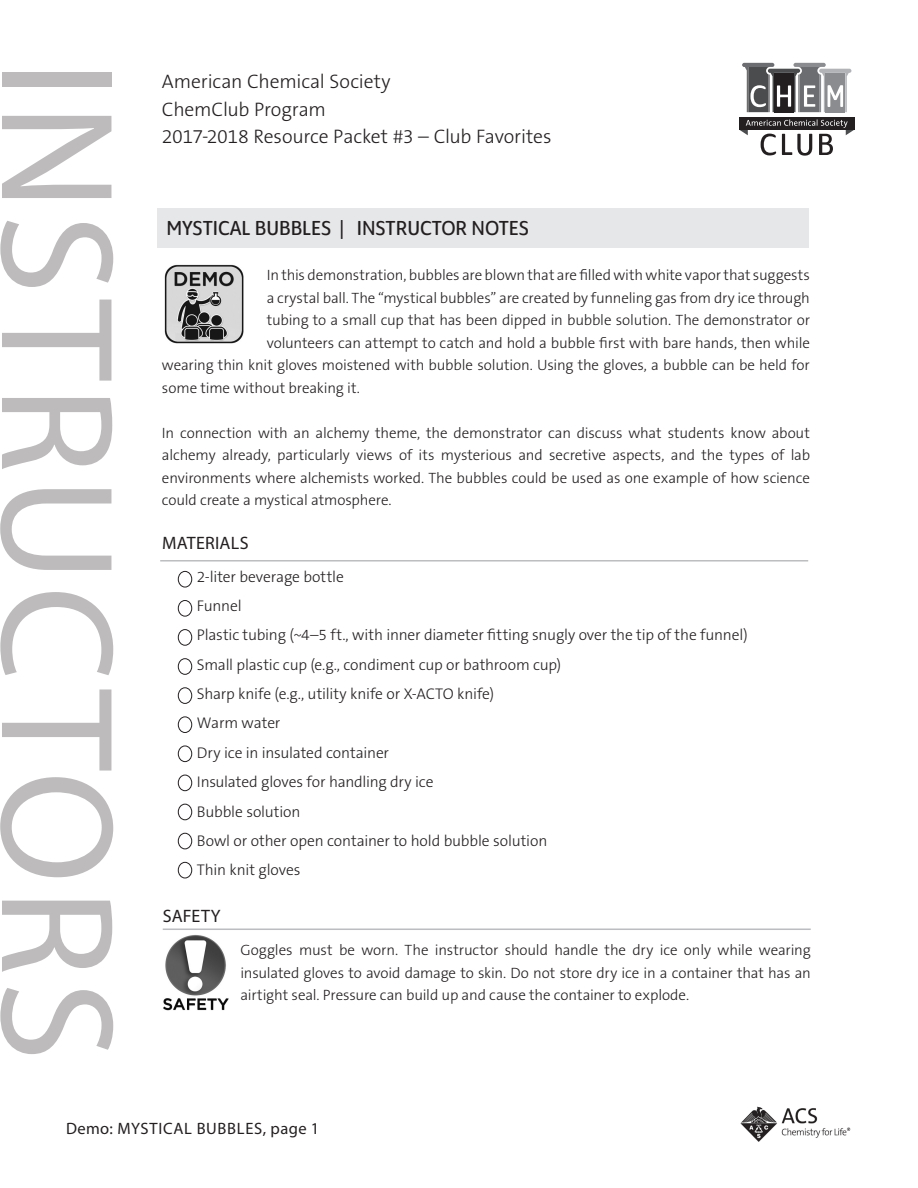
<style>
.page{position:relative;width:918px;height:1188px;background:#fff}
.page>*{position:absolute;margin:0;border:0;box-sizing:border-box;transform-origin:0 0}
.t1{font:162.45px "Myriad Pro";letter-spacing:.03em;color:#bdbbbb}
.t2{font:300 19.65px/27.2px "The Sans ACS W3";letter-spacing:-.01em;color:#231f20}
.t3{font:19.5px "Solitas Nor Reg";color:#231f20}
.t4{font:18px "Myriad Pro";letter-spacing:.005em;color:#231f20}
.t5{font:16.5px "Myriad Pro";letter-spacing:.035em;color:#231f20}
.t6{font:300 15.6px/29.4px "The Sans ACS W3";letter-spacing:-.01em;color:#231f20}
.t7{font:300 15px/22.5px "The Sans ACS W3";letter-spacing:-.005em;color:#231f20;text-align:justify}
</style>
<div class="page">
<img style="left:740px;top:1106px;width:111px;height:36px">
<div style="left:739px;top:117px;width:116px;height:13px;background:#231f20"></div>
<svg style="left:740px;top:119px;width:114px;height:37px"></svg>
<svg style="left:742px;top:63px;width:109px;height:49px"></svg>
<img style="left:164px;top:264px;width:80px;height:80px">
<div style="left:158px;top:208px;width:651px;height:39px;background:#e6e7e9"></div>
<hr style="left:160px;top:560px;width:648px;height:2px;background:#bcbdc0">
<div style="left:178px;top:571px;width:14px;height:16px;border:1px solid #231f20;border-radius:50%"></div>
<div style="left:178px;top:717px;width:14px;height:16px;border:1px solid #231f20;border-radius:50%"></div>
<div style="left:178px;top:600px;width:14px;height:16px;border:1px solid #231f20;border-radius:50%"></div>
<div style="left:178px;top:687px;width:14px;height:17px;border:1px solid #231f20;border-radius:50%"></div>
<div style="left:178px;top:658px;width:14px;height:17px;border:1px solid #231f20;border-radius:50%"></div>
<div style="left:178px;top:746px;width:14px;height:16px;border:1px solid #231f20;border-radius:50%"></div>
<div style="left:178px;top:629px;width:14px;height:17px;border:1px solid #231f20;border-radius:50%"></div>
<div style="left:178px;top:775px;width:14px;height:16px;border:1px solid #231f20;border-radius:50%"></div>
<div style="left:178px;top:804px;width:14px;height:16px;border:1px solid #231f20;border-radius:50%"></div>
<div style="left:178px;top:833px;width:14px;height:16px;border:1px solid #231f20;border-radius:50%"></div>
<div style="left:178px;top:862px;width:14px;height:16px;border:1px solid #231f20;border-radius:50%"></div>
<img style="left:163px;top:935px;width:66px;height:76px">
<hr style="left:163px;top:929px;width:648px;height:1px;background:#bcbdc0">
<h1 class="t1" style="left:157px;top:60px;width:1002px;rotate:90deg">INSTRUCTORS</h1>
<h2 class="t2" style="left:162px;top:68px;width:391px">American Chemical Society<br>ChemClub Program<br>2017-2018 Resource Packet #3 – Club Favorites</h2>
<h3 class="t3" style="left:166px;top:216px;width:364px">MYSTICAL BUBBLES | INSTRUCTOR NOTES</h3>
<p class="t7" style="left:267px;top:264px;width:545px">In this demonstration, bubbles are blown that are filled with white vapor that suggests</p>
<p class="t7" style="left:267px;top:287px;width:545px">a crystal ball. The “mystical bubbles” are created by funneling gas from dry ice through</p>
<p class="t7" style="left:267px;top:309px;width:545px">tubing to a small cup that has been dipped in bubble solution. The demonstrator or</p>
<p class="t7" style="left:267px;top:332px;width:545px">volunteers can attempt to catch and hold a bubble first with bare hands, then while</p>
<p class="t7" style="left:162px;top:354px;width:649px">wearing thin knit gloves moistened with bubble solution. Using the gloves, a bubble can be held for</p>
<p class="t7" style="left:162px;top:377px;width:199px">some time without breaking it.</p>
<p class="t7" style="left:162px;top:422px;width:650px">In connection with an alchemy theme, the demonstrator can discuss what students know about alchemy already, particularly views of its mysterious and secretive aspects, and the types of lab environments where alchemists worked. The bubbles could be used as one example of how science could create a mystical atmosphere.</p>
<p class="t4" style="left:162px;top:532px;width:88px">MATERIALS</p>
<p class="t6" style="left:197px;top:562px;width:552px">2-liter beverage bottle<br>Funnel<br>Plastic tubing (~4–5 ft., with inner diameter fitting snugly over the tip of the funnel)<br>Small plastic cup (e.g., condiment cup or bathroom cup)<br>Sharp knife (e.g., utility knife or X-ACTO knife)<br>Warm water<br>Dry ice in insulated container<br>Insulated gloves for handling dry ice<br>Bubble solution<br>Bowl or other open container to hold bubble solution<br>Thin knit gloves</p>
<p class="t4" style="left:163px;top:904px;width:59px">SAFETY</p>
<p class="t7" style="left:240px;top:939px;width:572px">Goggles must be worn. The instructor should handle the dry ice only while wearing insulated gloves to avoid damage to skin. Do not store dry ice in a container that has an airtight seal. Pressure can build up and cause the container to explode.</p>
<p class="t5" style="left:66px;top:1119px;width:255px">Demo: MYSTICAL BUBBLES, page 1</p>
</div>
